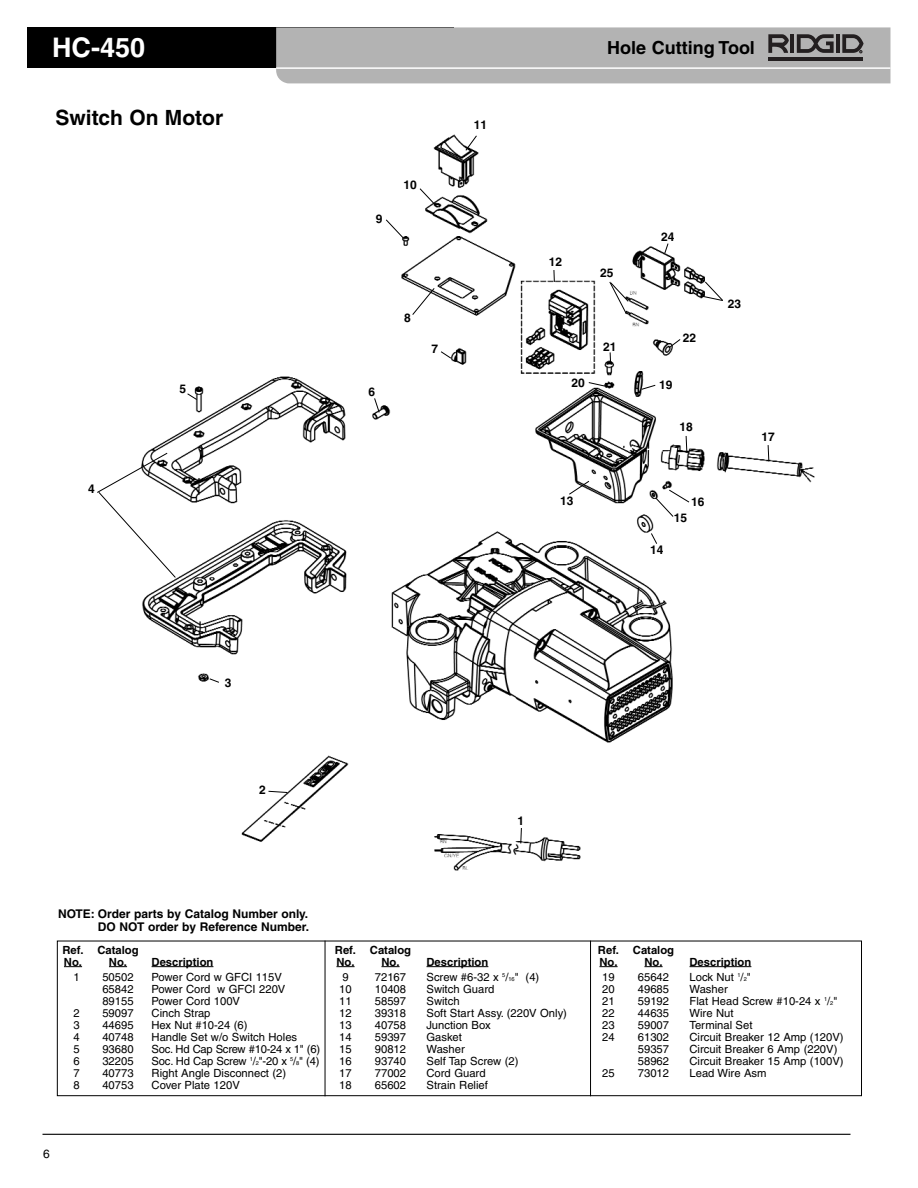
<style>
.page{position:relative;width:918px;height:1188px;background:#fff}
.page>*{position:absolute;margin:0;border:0;box-sizing:border-box;transform-origin:0 0}
.t1{font:700 27px "Helvetica";color:#fff}
.t2{font:700 21px "Helvetica";color:#000}
.t3{font:700 18px "Helvetica";color:#000}
.t4{font:700 12px/13.5px "Helvetica";color:#000;text-align:right}
.t5{font:12px "Helvetica";color:#000}
.t6{font:11.25px "Helvetica";color:#000}
.t7{font:700 11.25px/12px "Helvetica";color:#000}
.t8{font:11.25px "Helvetica";letter-spacing:-.02em;color:#000}
.s1{font-size:5.7px}
</style>
<div class="page">
<hr style="left:42px;top:1134px;width:808px;height:1px;background:#000">
<div style="left:28px;top:28px;width:426px;height:40px;background:#000"></div>
<svg style="left:276px;top:27px;width:614px;height:56px;background:#afafaf"></svg>
<div style="left:57px;top:941px;width:805px;height:155px;border:1px solid #000"></div>
<svg style="left:336px;top:966px;width:19px;height:1px"></svg>
<svg style="left:381px;top:966px;width:19px;height:1px"></svg>
<hr style="left:427px;top:966px;width:61px;height:1px;background:#000">
<svg style="left:599px;top:966px;width:19px;height:1px"></svg>
<svg style="left:644px;top:966px;width:19px;height:1px"></svg>
<hr style="left:690px;top:966px;width:61px;height:1px;background:#000">
<hr style="left:590px;top:941px;width:1px;height:155px;background:#000">
<img style="left:142px;top:134px;width:673px;height:737px">
<svg style="left:655px;top:489px;width:35px;height:29px"></svg>
<svg style="left:767px;top:444px;width:3px;height:18px"></svg>
<svg style="left:664px;top:243px;width:5px;height:11px"></svg>
<svg style="left:385px;top:219px;width:20px;height:20px"></svg>
<svg style="left:568px;top:480px;width:22px;height:15px"></svg>
<svg style="left:209px;top:678px;width:11px;height:5px"></svg>
<svg style="left:374px;top:397px;width:6px;height:16px"></svg>
<svg style="left:440px;top:351px;width:12px;height:8px"></svg>
<svg style="left:187px;top:393px;width:11px;height:8px"></svg>
<svg style="left:668px;top:338px;width:13px;height:11px"></svg>
<svg style="left:588px;top:382px;width:24px;height:6px"></svg>
<svg style="left:641px;top:384px;width:15px;height:6px"></svg>
<svg style="left:554px;top:270px;width:1px;height:12px"></svg>
<svg style="left:702px;top:281px;width:22px;height:21px"></svg>
<svg style="left:609px;top:281px;width:20px;height:34px"></svg>
<svg style="left:520px;top:827px;width:2px;height:17px"></svg>
<svg style="left:268px;top:790px;width:20px;height:3px"></svg>
<svg style="left:650px;top:532px;width:8px;height:13px"></svg>
<svg style="left:97px;top:452px;width:79px;height:127px"></svg>
<svg style="left:685px;top:435px;width:3px;height:18px"></svg>
<svg style="left:465px;top:135px;width:13px;height:16px"></svg>
<svg style="left:419px;top:188px;width:19px;height:20px"></svg>
<svg style="left:64px;top:966px;width:18px;height:1px"></svg>
<svg style="left:109px;top:966px;width:18px;height:1px"></svg>
<hr style="left:152px;top:966px;width:61px;height:1px;background:#000">
<hr style="left:325px;top:941px;width:1px;height:155px;background:#000">
<svg style="left:412px;top:287px;width:23px;height:29px"></svg>
<h1 class="t1" style="left:52px;top:38px;width:95px">HC-450</h1>
<h3 class="t3" style="left:607px;top:41px;width:149px">Hole Cutting Tool</h3>
<h2 class="t2" style="left:55px;top:109px;width:169px">Switch On Motor</h2>
<p class="t4" style="left:376px;top:213px;width:8px">9</p>
<p class="t4" style="left:404px;top:179px;width:15px">10</p>
<p class="t4" style="left:88px;top:483px;width:8px">4</p>
<p class="t4" style="left:180px;top:383px;width:8px">5</p>
<p class="t4" style="left:369px;top:386px;width:8px">6</p>
<p class="t4" style="left:404px;top:313px;width:8px">8</p>
<p class="t4" style="left:432px;top:343px;width:8px">7</p>
<p class="t4" style="left:474px;top:119px;width:15px">11</p>
<p class="t4" style="left:549px;top:257px;width:15px">12</p>
<p class="t4" style="left:600px;top:268px;width:15px">25</p>
<p class="t4" style="left:572px;top:377px;width:15px">20</p>
<p class="t4" style="left:603px;top:341px;width:15px">21</p>
<p class="t4" style="left:560px;top:495px;width:15px">13</p>
<p class="t4" style="left:661px;top:231px;width:15px">24</p>
<p class="t4" style="left:683px;top:332px;width:15px">22</p>
<p class="t4" style="left:659px;top:379px;width:15px">19</p>
<p class="t4" style="left:680px;top:422px;width:15px">18</p>
<p class="t4" style="left:691px;top:496px;width:15px">16</p>
<p class="t4" style="left:650px;top:544px;width:15px">14</p>
<p class="t4" style="left:674px;top:512px;width:15px">15</p>
<p class="t4" style="left:728px;top:298px;width:15px">23</p>
<p class="t4" style="left:762px;top:431px;width:15px">17</p>
<p class="t4" style="left:225px;top:677px;width:8px">3</p>
<p class="t4" style="left:259px;top:785px;width:8px">2</p>
<p class="t4" style="left:518px;top:815px;width:8px">1</p>
<p class="t4" style="left:58px;top:908px;width:253px">NOTE: Order parts by Catalog Number only.<br>DO NOT order by Reference Number.</p>
<p class="t7" style="left:62px;top:945px;width:78px">Ref. Catalog<br>No. No.</p>
<p class="t7" style="left:152px;top:957px;width:63px">Description</p>
<p class="t7" style="left:335px;top:945px;width:78px">Ref. Catalog<br>No. No.</p>
<p class="t7" style="left:427px;top:957px;width:63px">Description</p>
<p class="t6" style="left:73px;top:973px;width:8px">1</p>
<p class="t6" style="left:102px;top:973px;width:33px">50502</p>
<p class="t6" style="left:152px;top:973px;width:132px">Power Cord w GFCI 115V</p>
<p class="t6" style="left:102px;top:985px;width:33px">65842</p>
<p class="t6" style="left:152px;top:985px;width:135px">Power Cord w GFCI 220V</p>
<p class="t6" style="left:102px;top:997px;width:33px">89155</p>
<p class="t6" style="left:152px;top:997px;width:90px">Power Cord 100V</p>
<p class="t6" style="left:73px;top:1009px;width:8px">2</p>
<p class="t6" style="left:102px;top:1009px;width:33px">59097</p>
<p class="t6" style="left:152px;top:1009px;width:60px">Cinch Strap</p>
<p class="t6" style="left:73px;top:1021px;width:8px">3</p>
<p class="t6" style="left:102px;top:1021px;width:33px">44695</p>
<p class="t6" style="left:151px;top:1021px;width:98px">Hex Nut #10-24 (6)</p>
<p class="t6" style="left:73px;top:1033px;width:8px">4</p>
<p class="t6" style="left:102px;top:1033px;width:33px">40748</p>
<p class="t6" style="left:152px;top:1033px;width:147px">Handle Set w/o Switch Holes</p>
<p class="t6" style="left:73px;top:1045px;width:8px">5</p>
<p class="t6" style="left:102px;top:1045px;width:33px">93680</p>
<p class="t8" style="left:152px;top:1045px;width:170px">Soc. Hd Cap Screw #10-24 x 1" (6)</p>
<p class="t6" style="left:73px;top:1057px;width:8px">6</p>
<p class="t6" style="left:102px;top:1057px;width:33px">32205</p>
<p class="t6" style="left:152px;top:1057px;width:170px">Soc. Hd Cap Screw <sup>1</sup>/<span class="s1">2</span>"-20 x <sup>5</sup>/<span class="s1">8</span>" (4)</p>
<p class="t6" style="left:73px;top:1069px;width:8px">7</p>
<p class="t6" style="left:102px;top:1069px;width:33px">40773</p>
<p class="t6" style="left:152px;top:1069px;width:136px">Right Angle Disconnect (2)</p>
<p class="t6" style="left:73px;top:1081px;width:8px">8</p>
<p class="t6" style="left:102px;top:1081px;width:33px">40753</p>
<p class="t6" style="left:152px;top:1081px;width:90px">Cover Plate 120V</p>
<p class="t6" style="left:342px;top:973px;width:8px">9</p>
<p class="t6" style="left:375px;top:973px;width:33px">72167</p>
<p class="t6" style="left:427px;top:973px;width:114px">Screw #6-32 x <sup>5</sup>/<span class="s1">16</span>" (4)</p>
<p class="t6" style="left:339px;top:985px;width:14px">10</p>
<p class="t6" style="left:375px;top:985px;width:33px">10408</p>
<p class="t6" style="left:427px;top:985px;width:69px">Switch Guard</p>
<p class="t6" style="left:339px;top:997px;width:14px">11</p>
<p class="t6" style="left:375px;top:997px;width:33px">58597</p>
<p class="t6" style="left:427px;top:997px;width:35px">Switch</p>
<p class="t6" style="left:339px;top:1009px;width:14px">12</p>
<p class="t6" style="left:375px;top:1009px;width:33px">39318</p>
<p class="t6" style="left:427px;top:1009px;width:142px">Soft Start Assy. (220V Only)</p>
<p class="t6" style="left:339px;top:1021px;width:14px">13</p>
<p class="t6" style="left:375px;top:1021px;width:33px">40758</p>
<p class="t6" style="left:427px;top:1021px;width:66px">Junction Box</p>
<p class="t6" style="left:339px;top:1033px;width:14px">14</p>
<p class="t6" style="left:375px;top:1033px;width:33px">59397</p>
<p class="t6" style="left:427px;top:1033px;width:37px">Gasket</p>
<p class="t6" style="left:339px;top:1045px;width:14px">15</p>
<p class="t6" style="left:375px;top:1045px;width:33px">90812</p>
<p class="t6" style="left:427px;top:1045px;width:40px">Washer</p>
<p class="t6" style="left:339px;top:1057px;width:14px">16</p>
<p class="t6" style="left:375px;top:1057px;width:33px">93740</p>
<p class="t6" style="left:427px;top:1057px;width:93px">Self Tap Screw (2)</p>
<p class="t6" style="left:339px;top:1069px;width:14px">17</p>
<p class="t6" style="left:375px;top:1069px;width:33px">77002</p>
<p class="t6" style="left:427px;top:1069px;width:61px">Cord Guard</p>
<p class="t6" style="left:339px;top:1081px;width:14px">18</p>
<p class="t6" style="left:375px;top:1081px;width:33px">65602</p>
<p class="t6" style="left:427px;top:1081px;width:63px">Strain Relief</p>
<p class="t5" style="left:43px;top:1150px;width:8px">6</p>
<p class="t7" style="left:598px;top:945px;width:78px">Ref. Catalog<br>No. No.</p>
<p class="t7" style="left:690px;top:957px;width:63px">Description</p>
<p class="t6" style="left:602px;top:973px;width:14px">19</p>
<p class="t6" style="left:638px;top:973px;width:33px">65642</p>
<p class="t6" style="left:690px;top:973px;width:63px">Lock Nut <sup>1</sup>/<span class="s1">2</span>"</p>
<p class="t6" style="left:602px;top:985px;width:14px">20</p>
<p class="t6" style="left:638px;top:985px;width:33px">49685</p>
<p class="t6" style="left:690px;top:985px;width:40px">Washer</p>
<p class="t6" style="left:602px;top:997px;width:14px">21</p>
<p class="t6" style="left:638px;top:997px;width:33px">59192</p>
<p class="t6" style="left:690px;top:997px;width:149px">Flat Head Screw #10-24 x <sup>1</sup>/<span class="s1">2</span>"</p>
<p class="t6" style="left:602px;top:1009px;width:14px">22</p>
<p class="t6" style="left:638px;top:1009px;width:33px">44635</p>
<p class="t6" style="left:690px;top:1009px;width:46px">Wire Nut</p>
<p class="t6" style="left:602px;top:1021px;width:14px">23</p>
<p class="t6" style="left:638px;top:1021px;width:33px">59007</p>
<p class="t6" style="left:690px;top:1021px;width:64px">Terminal Set</p>
<p class="t6" style="left:602px;top:1033px;width:14px">24</p>
<p class="t6" style="left:638px;top:1033px;width:33px">61302</p>
<p class="t6" style="left:690px;top:1033px;width:156px">Circuit Breaker 12 Amp (120V)</p>
<p class="t6" style="left:638px;top:1045px;width:33px">59357</p>
<p class="t6" style="left:690px;top:1045px;width:149px">Circuit Breaker 6 Amp (220V)</p>
<p class="t6" style="left:638px;top:1057px;width:33px">58962</p>
<p class="t6" style="left:690px;top:1057px;width:156px">Circuit Breaker 15 Amp (100V)</p>
<p class="t6" style="left:602px;top:1069px;width:14px">25</p>
<p class="t6" style="left:638px;top:1069px;width:33px">73012</p>
<p class="t6" style="left:690px;top:1069px;width:79px">Lead Wire Asm</p>
</div>
